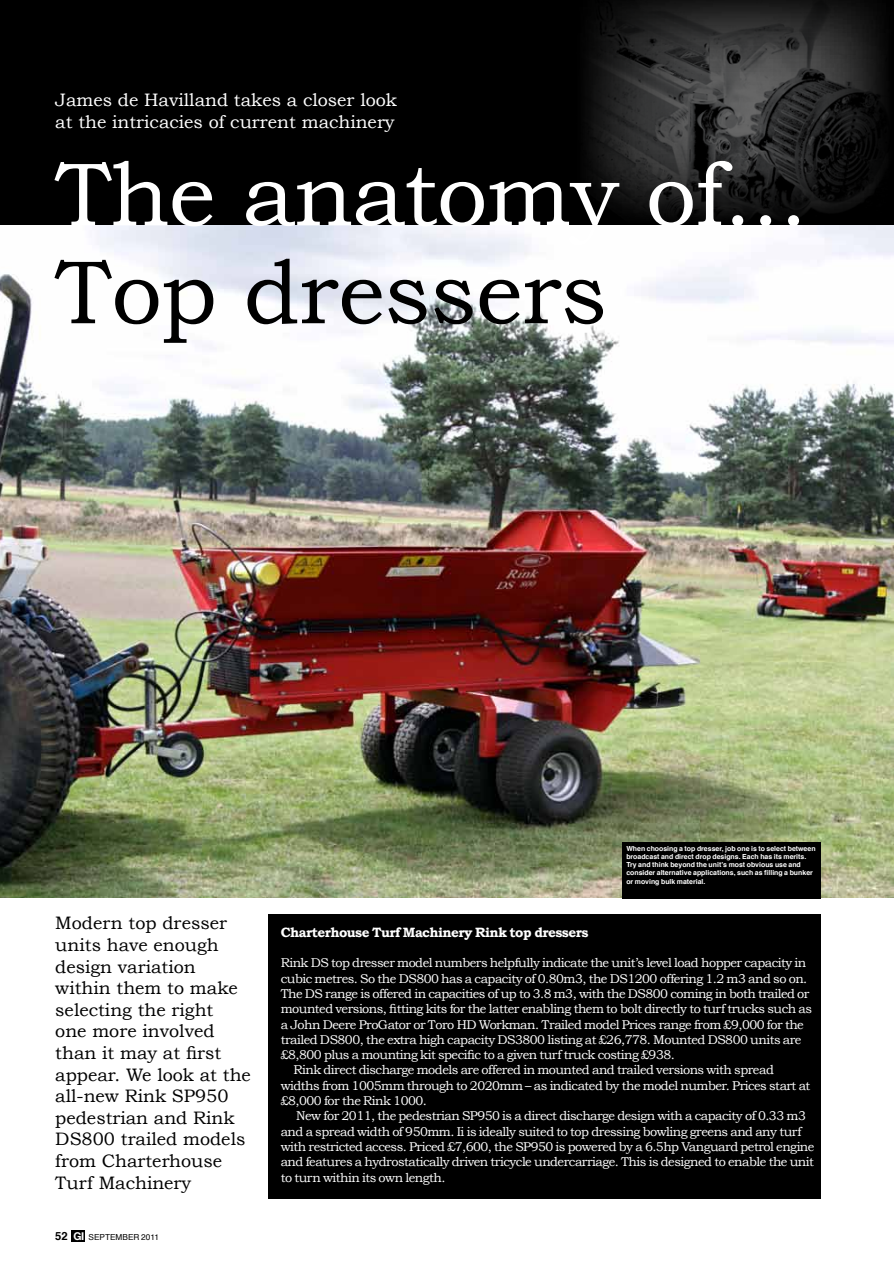
<style>
.page{position:relative;width:894px;height:1263px;background:#fff}
.page>*{position:absolute;margin:0;border:0;box-sizing:border-box;transform-origin:0 0}
.t1{font:90px "Bookman Old Style";letter-spacing:-.01em;color:#fff}
.t2{font:90px "Bookman Old Style";letter-spacing:-.01em;color:#000}
.t3{font:18px/21.6px "Bookman Old Style";color:#000}
.t4{font:18px/21.6px "Bookman Old Style";color:#fff}
.t5{font:700 13.5px "Bookman Old Style";letter-spacing:-.04em;color:#fff}
.t6{font:12.75px "Bookman Old Style";letter-spacing:-.04em;color:#fff}
.t7{font:8.25px "Helvetica";color:#000}
.t8{font:700 6.9px/8.2px "Helvetica";color:#fff}
.s1{font-weight:700;font-size:11.25px}
.s2{font-family:"Helvetica Neue";font-weight:700;font-size:10.8px;color:#fff}
</style>
<div class="page">
<div style="left:0;top:0;width:893px;height:225px;background:#000"></div>
<img style="left:585px;top:0;width:300px;height:217px">
<img style="left:0;top:225px;width:893px;height:672px">
<div style="left:268px;top:914px;width:553px;height:285px;background:#000"></div>
<div style="left:622px;top:842px;width:199px;height:56px;background:#000"></div>
<div style="left:71px;top:1230px;width:14px;height:11px;background:#000"></div>
<h2 class="t4" style="left:55px;top:89px;width:343px">James de Havilland takes a closer look at the intricacies of current machinery</h2>
<h1 class="t1" style="left:55px;top:143px;width:754px">The anatomy of...</h1>
<h1 class="t2" style="left:55px;top:241px;width:553px">Top dressers</h1>
<p class="t3" style="left:55px;top:912px;width:197px">Modern top dresser units have enough design variation within them to make selecting the right<br>one more involved than it may at first appear. We look at the all-new Rink SP950 pedestrian and Rink<br>DS800 trailed models from Charterhouse<br>Turf Machinery</p>
<p class="t7" style="left:55px;top:1231px;width:105px"><span class="s1">52</span> <span class="s2">GI</span> SEPTEMBER 2011</p>
<p class="t8" style="left:626px;top:844px;width:191px">When choosing a top dresser, job one is to select between broadcast and direct drop designs. Each has its merits.<br>Try and think beyond the unit’s most obvious use and consider alternative applications, such as filling a bunker or moving bulk material.</p>
<p class="t5" style="left:281px;top:924px;width:309px">Charterhouse Turf Machinery Rink top dressers</p>
<p class="t6" style="left:281px;top:956px;width:527px">Rink DS top dresser model numbers helpfully indicate the unit’s level load hopper capacity in</p>
<p class="t6" style="left:281px;top:971px;width:528px">cubic metres. So the DS800 has a capacity of 0.80m3, the DS1200 offering 1.2 m3 and so on.</p>
<p class="t6" style="left:281px;top:986px;width:530px">The DS range is offered in capacities of up to 3.8 m3, with the DS800 coming in both trailed or</p>
<p class="t6" style="left:281px;top:1001px;width:533px">mounted versions, fitting kits for the latter enabling them to bolt directly to turf trucks such as</p>
<p class="t6" style="left:281px;top:1017px;width:524px">a John Deere ProGator or Toro HD Workman. Trailed model Prices range from £9,000 for the</p>
<p class="t6" style="left:281px;top:1032px;width:522px">trailed DS800, the extra high capacity DS3800 listing at £26,778. Mounted DS800 units are</p>
<p class="t6" style="left:281px;top:1047px;width:396px">£8,800 plus a mounting kit specific to a given turf truck costing £938.</p>
<p class="t6" style="left:293px;top:1063px;width:482px">Rink direct discharge models are offered in mounted and trailed versions with spread</p>
<p class="t6" style="left:281px;top:1078px;width:531px">widths from 1005mm through to 2020mm – as indicated by the model number. Prices start at</p>
<p class="t6" style="left:281px;top:1093px;width:148px">£8,000 for the Rink 1000.</p>
<p class="t6" style="left:296px;top:1109px;width:511px">New for 2011, the pedestrian SP950 is a direct discharge design with a capacity of 0.33 m3</p>
<p class="t6" style="left:281px;top:1124px;width:522px">and a spread width of 950mm. Ii is ideally suited to top dressing bowling greens and any turf</p>
<p class="t6" style="left:281px;top:1139px;width:535px">with restricted access. Priced £7,600, the SP950 is powered by a 6.5hp Vanguard petrol engine</p>
<p class="t6" style="left:281px;top:1154px;width:535px">and features a hydrostatically driven tricycle undercarriage. This is designed to enable the unit</p>
<p class="t6" style="left:281px;top:1170px;width:166px">to turn within its own length.</p>
</div>
